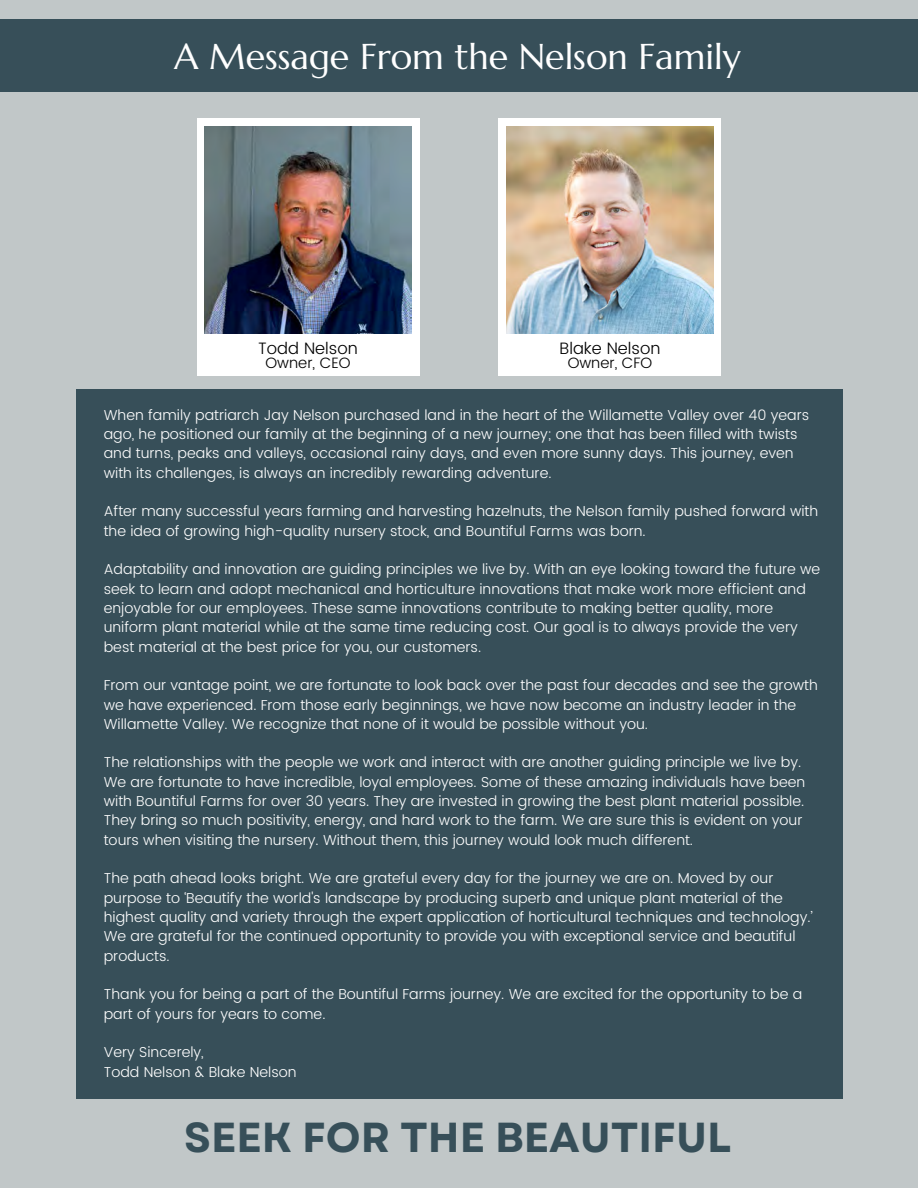
<style>
.page{position:relative;width:918px;height:1188px;background:#c1c7c8}
.page>*{position:absolute;margin:0;border:0;box-sizing:border-box;transform-origin:0 0}
.t1{font:700 41.85px "Garet";color:#374f59}
.t2{font:35.85px "Marcellus";color:#fff}
.t3{font:300 16.5px "Poppins";color:#000}
.t4{font:300 15px "Poppins";color:#000}
.t5{font:300 14.4px/19.4px "Poppins";color:#fff}
</style>
<div class="page">
<div style="left:197px;top:118px;width:222px;height:257px;background:#fff"></div>
<img style="left:205px;top:126px;width:206px;height:207px">
<div style="left:499px;top:118px;width:222px;height:257px;background:#fff"></div>
<img style="left:507px;top:126px;width:206px;height:207px">
<div style="left:76px;top:389px;width:766px;height:710px;background:#374f59"></div>
<div style="left:0;top:19px;width:918px;height:73px;background:#374f59"></div>
<h1 class="t2" style="left:174px;top:34px;width:568px">A Message From the Nelson Family</h1>
<p class="t3" style="left:258px;top:338px;width:101px">Todd Nelson</p>
<p class="t4" style="left:266px;top:355px;width:86px">Owner, CEO</p>
<p class="t3" style="left:560px;top:338px;width:102px">Blake Nelson</p>
<p class="t4" style="left:568px;top:355px;width:86px">Owner, CFO</p>
<h3 class="t5" style="left:104px;top:405px;width:707px">When family patriarch Jay Nelson purchased land in the heart of the Willamette Valley over 40 years ago, he positioned our family at the beginning of a new journey; one that has been filled with twists and turns, peaks and valleys, occasional rainy days, and even more sunny days. This journey, even with its challenges, is always an incredibly rewarding adventure.</h3>
<p class="t5" style="left:104px;top:502px;width:716px">After many successful years farming and harvesting hazelnuts, the Nelson family pushed forward with the idea of growing high-quality nursery stock, and Bountiful Farms was born.</p>
<h3 class="t5" style="left:104px;top:560px;width:718px">Adaptability and innovation are guiding principles we live by. With an eye looking toward the future we seek to learn and adopt mechanical and horticulture innovations that make work more efficient and enjoyable for our employees. These same innovations contribute to making better quality, more uniform plant material while at the same time reducing cost. Our goal is to always provide the very best material at the best price for you, our customers.</h3>
<p class="t5" style="left:104px;top:676px;width:715px">From our vantage point, we are fortunate to look back over the past four decades and see the growth we have experienced. From those early beginnings, we have now become an industry leader in the<br>Willamette Valley. We recognize that none of it would be possible without you.</p>
<p class="t5" style="left:104px;top:753px;width:703px">The relationships with the people we work and interact with are another guiding principle we live by.<br>We are fortunate to have incredible, loyal employees. Some of these amazing individuals have been with Bountiful Farms for over 30 years. They are invested in growing the best plant material possible.<br>They bring so much positivity, energy, and hard work to the farm. We are sure this is evident on your tours when visiting the nursery. Without them, this journey would look much different.</p>
<p class="t5" style="left:104px;top:869px;width:710px">The path ahead looks bright. We are grateful every day for the journey we are on. Moved by our purpose to ‘Beautify the world's landscape by producing superb and unique plant material of the highest quality and variety through the expert application of horticultural techniques and technology.’ We are grateful for the continued opportunity to provide you with exceptional service and beautiful products.</p>
<p class="t5" style="left:104px;top:985px;width:700px">Thank you for being a part of the Bountiful Farms journey. We are excited for the opportunity to be a part of yours for years to come.</p>
<p class="t5" style="left:104px;top:1043px;width:102px">Very Sincerely,</p>
<p class="t5" style="left:104px;top:1062px;width:194px">Todd Nelson &amp; Blake Nelson</p>
<p class="t1" style="left:184px;top:1107px;width:548px">SEEK FOR THE BEAUTIFUL</p>
</div>
